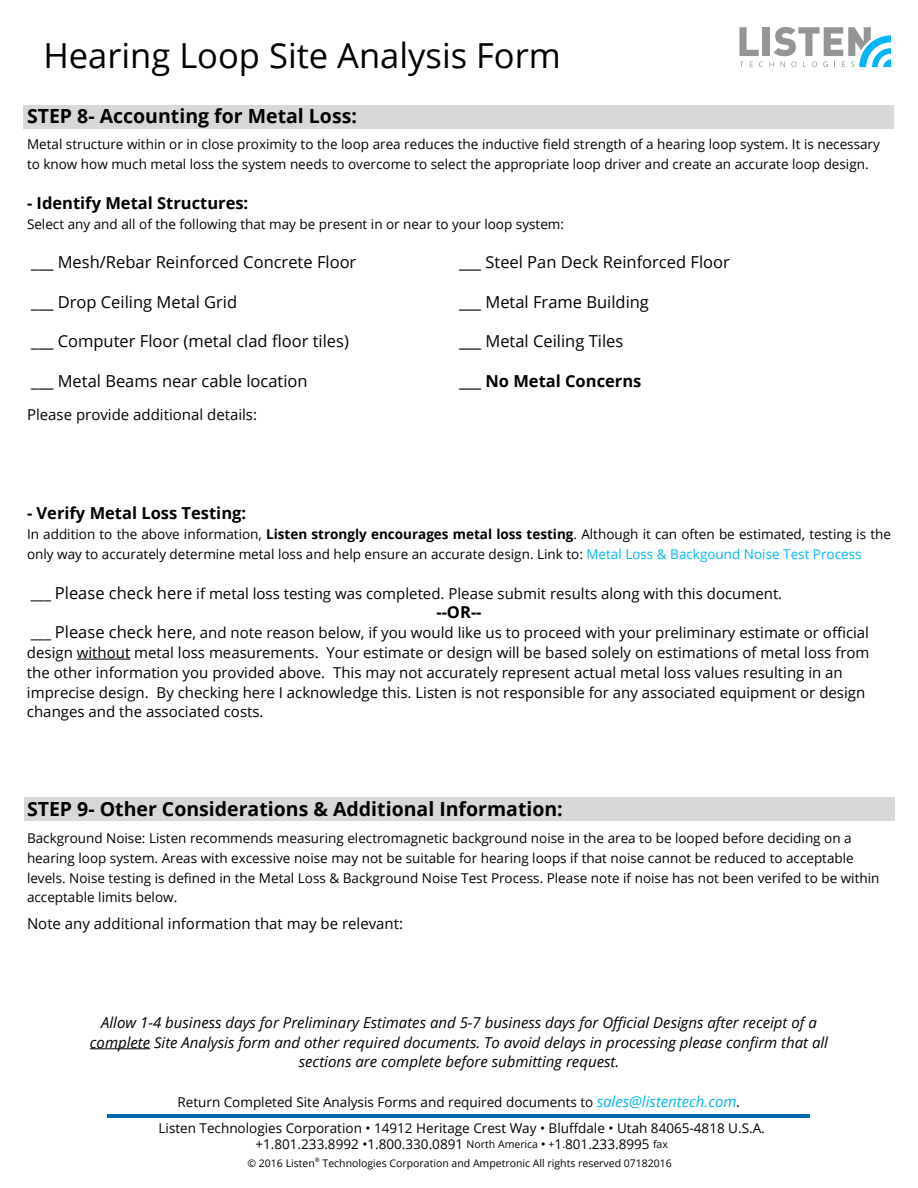
<style>
.page{position:relative;width:918px;height:1188px;background:#fff}
.page>*{position:absolute;margin:0;border:0;box-sizing:border-box;transform-origin:0 0}
.t1{font:34.5px "Open Sans";color:#000}
.t2{font:700 19.5px "Open Sans";color:#000}
.t3{font:16.5px "Open Sans";color:#000}
.t4{font:700 16.5px "Open Sans";color:#000}
.t5{font:15px/19.8px "Open Sans";color:#000}
.t6{font:italic 15px/19.8px "Open Sans";color:#000;text-align:center}
.t7{font:13.5px/19.8px "Open Sans";color:#000}
.t8{font:10.5px "Open Sans";color:#000}
.s1{font-weight:400}
.s2{font-weight:700}
.s3{color:#03b6f4}
.s4{font-size:16.5px}
.s5{font-style:italic;font-size:15px;color:#03b6f4}
.s6{font-style:italic;font-size:15px}
.s7{font-size:10.5px}
</style>
<div class="page">
<hr style="left:108px;top:1114px;width:702px;height:4px;background:#0068ac">
<svg style="left:740px;top:27px;width:23px;height:40px"></svg>
<div style="left:763px;top:27px;width:7px;height:29px;background:#939597"></div>
<svg style="left:770px;top:27px;width:121px;height:40px"></svg>
<div style="left:24px;top:105px;width:870px;height:23px;background:#d8d8d8"></div>
<div style="left:24px;top:797px;width:871px;height:23px;background:#d8d8d8"></div>
<hr style="left:77px;top:659px;width:53px;height:1px;background:#000">
<hr style="left:90px;top:1048px;width:60px;height:1px;background:#000">
<h1 class="t1" style="left:44px;top:31px;width:519px">Hearing Loop Site Analysis Form</h1>
<h2 class="t2" style="left:27px;top:102px;width:331px">STEP 8- Accounting for Metal Loss:</h2>
<p class="t7" style="left:27px;top:134px;width:854px">Metal structure within or in close proximity to the loop area reduces the inductive field strength of a hearing loop system. It is necessary to know how much metal loss the system needs to overcome to select the appropriate loop driver and create an accurate loop design.</p>
<p class="t4" style="left:27px;top:191px;width:223px">- Identify Metal Structures:</p>
<p class="t7" style="left:27px;top:214px;width:539px">Select any and all of the following that may be present in or near to your loop system:</p>
<p class="t3" style="left:31px;top:251px;width:327px">___ Mesh/Rebar Reinforced Concrete Floor</p>
<p class="t3" style="left:459px;top:251px;width:272px">___ Steel Pan Deck Reinforced Floor</p>
<p class="t3" style="left:31px;top:291px;width:207px">___ Drop Ceiling Metal Grid</p>
<p class="t3" style="left:459px;top:291px;width:192px">___ Metal Frame Building</p>
<p class="t3" style="left:31px;top:330px;width:319px">___ Computer Floor (metal clad floor tiles)</p>
<p class="t3" style="left:459px;top:330px;width:166px">___ Metal Ceiling Tiles</p>
<p class="t3" style="left:31px;top:370px;width:278px">___ Metal Beams near cable location</p>
<p class="t4" style="left:459px;top:369px;width:184px"><span class="s1">___</span> No Metal Concerns</p>
<p class="t5" style="left:27px;top:405px;width:232px">Please provide additional details:</p>
<p class="t4" style="left:27px;top:502px;width:221px">- Verify Metal Loss Testing:</p>
<p class="t7" style="left:27px;top:524px;width:865px">In addition to the above information, <span class="s2">Listen strongly encourages metal loss testing</span>. Although it can often be estimated, testing is the only way to accurately determine metal loss and help ensure an accurate design. Link to: <span class="s3">Metal Loss &amp; Backgound Noise Test Process</span></p>
<p class="t5" style="left:31px;top:583px;width:753px">___ <span class="s4">Please check here</span> if metal loss testing was completed. Please submit results along with this document.</p>
<p class="t4" style="left:436px;top:601px;width:47px">--OR--</p>
<p class="t5" style="left:27px;top:622px;width:844px">___ <span class="s4">Please check here</span>, and note reason below, if you would like us to proceed with your preliminary estimate or official design without metal loss measurements. Your estimate or design will be based solely on estimations of metal loss from the other information you provided above. This may not accurately represent actual metal loss values resulting in an imprecise design. By checking here I acknowledge this. Listen is not responsible for any associated equipment or design changes and the associated costs.</p>
<h2 class="t2" style="left:27px;top:796px;width:537px">STEP 9- Other Considerations &amp; Additional Information:</h2>
<p class="t7" style="left:27px;top:828px;width:854px">Background Noise: Listen recommends measuring electromagnetic background noise in the area to be looped before deciding on a hearing loop system. Areas with excessive noise may not be suitable for hearing loops if that noise cannot be reduced to acceptable levels. Noise testing is defined in the Metal Loss &amp; Background Noise Test Process. Please note if noise has not been verifed to be within acceptable limits below.</p>
<p class="t5" style="left:27px;top:913px;width:378px">Note any additional information that may be relevant:</p>
<p class="t6" style="left:90px;top:1012px;width:740px">Allow 1-4 business days for Preliminary Estimates and 5-7 business days for Official Designs after receipt of a complete Site Analysis form and other required documents. To avoid delays in processing please confirm that all sections are complete before submitting request.</p>
<p class="t7" style="left:178px;top:1092px;width:564px">Return Completed Site Analysis Forms and required documents to <span class="s5">sales@listentech.com</span><span class="s6">.</span></p>
<p class="t7" style="left:159px;top:1119px;width:608px;line-height:16.2px;text-align:center">Listen Technologies Corporation • 14912 Heritage Crest Way • Bluffdale • Utah 84065-4818 U.S.A. +1.801.233.8992 •1.800.330.0891 <span class="s7">North America</span> • <span class="s7">+</span>1<span class="s7">.</span>801.233.8995 <span class="s7">fax</span></p>
<p class="t8" style="left:247px;top:1156px;width:426px">© 2016 Listen<sup>®</sup> Technologies Corporation and Ampetronic All rights reserved 07182016</p>
</div>
